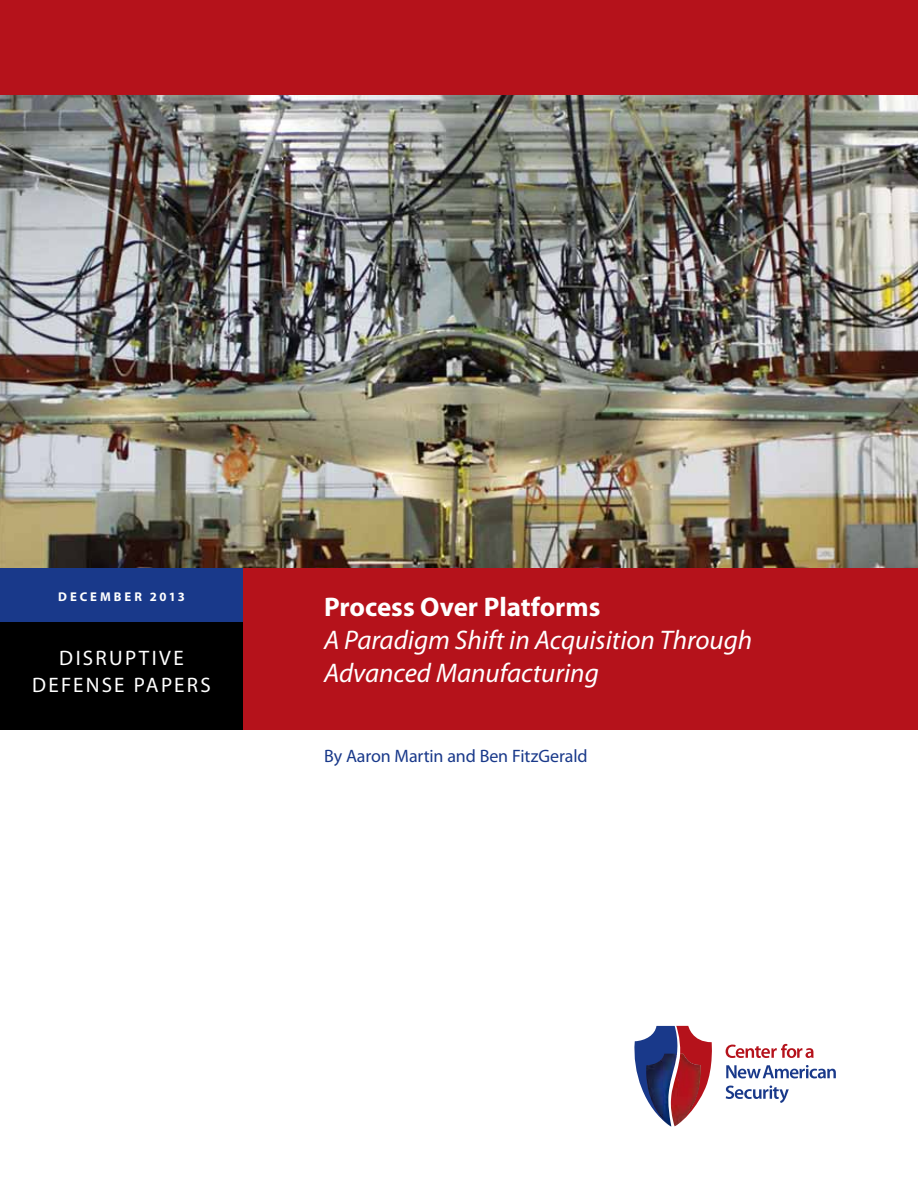
<style>
.page{position:relative;width:918px;height:1188px;background:#fff}
.page>*{position:absolute;margin:0;border:0;box-sizing:border-box;transform-origin:0 0}
.t1{font:italic 27px/33px "Myriad Pro";color:#fff}
.t2{font:700 27px "Myriad Pro";color:#fff}
.t3{font:21px/27px "Myriad Pro";letter-spacing:.11em;color:#fff;text-align:center}
.t4{font:18px "Myriad Pro";letter-spacing:-.005em;color:#19398a}
.t5{font:700 12.75px "Myriad Pro";letter-spacing:.23em;color:#fff}
</style>
<div class="page">
<img style="left:0;top:94px;width:918px;height:474px">
<svg style="left:726px;top:1044px;width:88px;height:14px"></svg>
<svg style="left:726px;top:1065px;width:110px;height:13px"></svg>
<svg style="left:726px;top:1085px;width:63px;height:18px"></svg>
<svg style="left:634px;top:1026px;width:78px;height:72px"></svg>
<img style="left:646px;top:1054px;width:29px;height:73px">
<img style="left:671px;top:1054px;width:30px;height:72px">
<div style="left:243px;top:568px;width:675px;height:162px;background:#b5121b"></div>
<div style="left:0;top:622px;width:243px;height:108px;background:#000"></div>
<div style="left:0;top:568px;width:243px;height:54px;background:#19398a"></div>
<div style="left:0;top:0;width:918px;height:94px;background:#b5121b"></div>
<p class="t5" style="left:58px;top:588px;width:128px">december 2013</p>
<p class="t3" style="left:32px;top:644px;width:180px">disruptive defense papers</p>
<p class="t2" style="left:324px;top:589px;width:278px">Process Over Platforms</p>
<p class="t1" style="left:324px;top:623px;width:430px">A Paradigm Shift in Acquisition Through<br>Advanced Manufacturing</p>
<p class="t4" style="left:324px;top:745px;width:265px">By Aaron Martin and Ben FitzGerald</p>
</div>
